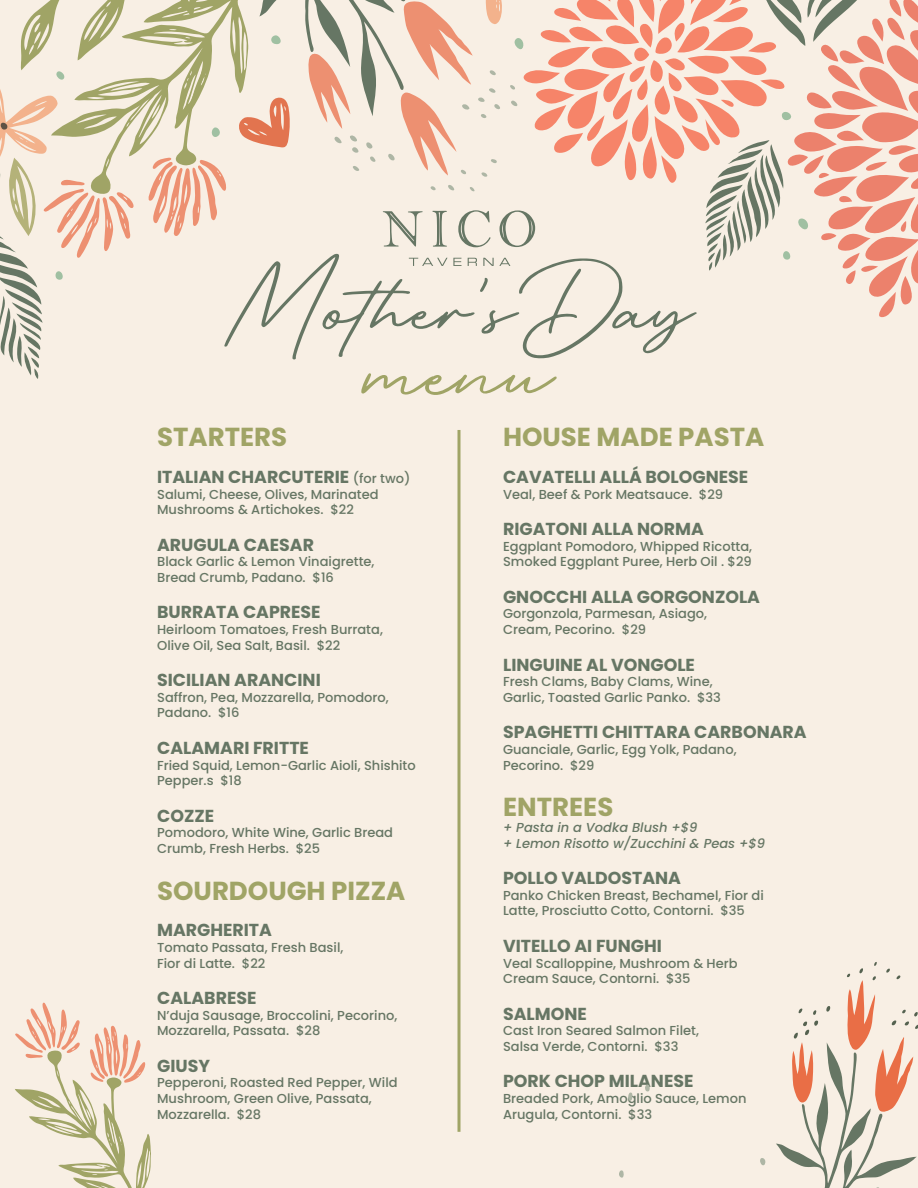
<style>
.page{position:relative;width:918px;height:1188px;background:#f8efe4}
.page>*{position:absolute;margin:0;border:0;box-sizing:border-box;transform-origin:0 0}
.t1{font:162px "Retro Signature";color:#a0a466}
.t2{font:144.9px "Retro Signature";color:#667664}
.t3{font:700 26.1px "Poppins";color:#a0a466}
.t4{font:700 17.4px "Poppins";color:#667664}
.t5{font:500 13.05px/15.6px "Poppins";color:#667664}
.t6{font:italic 500 13.05px/15.6px "Poppins";color:#667664}
.s1{font-weight:500;font-size:13.05px}
</style>
<div class="page">
<svg style="left:786px;top:0;width:132px;height:318px"></svg>
<svg style="left:785px;top:0;width:104px;height:46px"></svg>
<svg style="left:705px;top:183px;width:80px;height:88px"></svg>
<svg style="left:535px;top:0;width:250px;height:183px"></svg>
<svg style="left:0;top:0;width:535px;height:379px"></svg>
<hr style="left:458px;top:430px;width:2px;height:702px;background:#a0a466">
<svg style="left:619px;top:962px;width:299px;height:226px"></svg>
<svg style="left:15px;top:1002px;width:136px;height:186px"></svg>
<h2 class="t2" style="left:221px;top:224px;width:474px">Mother’sDay</h2>
<h1 class="t1" style="left:365px;top:278px;width:191px">menu</h1>
<h3 class="t3" style="left:503px;top:422px;width:263px">HOUSE MADE PASTA</h3>
<h3 class="t4" style="left:503px;top:467px;width:247px">CAVATELLI ALLÁ BOLOGNESE</h3>
<p class="t5" style="left:503px;top:486px;width:222px">Veal, Beef &amp; Pork Meatsauce. $29</p>
<h3 class="t4" style="left:503px;top:519px;width:202px">RIGATONI ALLA NORMA</h3>
<p class="t5" style="left:503px;top:538px;width:251px">Eggplant Pomodoro, Whipped Ricotta,<br>Smoked Eggplant Puree, Herb Oil . $29</p>
<h3 class="t4" style="left:503px;top:587px;width:259px">GNOCCHI ALLA GORGONZOLA</h3>
<p class="t5" style="left:503px;top:606px;width:206px">Gorgonzola, Parmesan, Asiago,<br>Cream, Pecorino. $29</p>
<h3 class="t4" style="left:503px;top:654px;width:193px">LINGUINE AL VONGOLE</h3>
<p class="t5" style="left:503px;top:674px;width:219px">Fresh Clams, Baby Clams, Wine,<br>Garlic, Toasted Garlic Panko. $33</p>
<h3 class="t4" style="left:503px;top:722px;width:305px">SPAGHETTI CHITTARA CARBONARA</h3>
<p class="t5" style="left:503px;top:742px;width:235px">Guanciale, Garlic, Egg Yolk, Padano,<br>Pecorino. $29</p>
<h3 class="t3" style="left:503px;top:792px;width:112px">ENTREES</h3>
<p class="t6" style="left:503px;top:820px;width:264px">+ Pasta in a Vodka Blush +$9<br>+ Lemon Risotto w/Zucchini &amp; Peas +$9</p>
<h3 class="t4" style="left:503px;top:868px;width:180px">POLLO VALDOSTANA</h3>
<p class="t5" style="left:503px;top:887px;width:262px">Panko Chicken Breast, Bechamel, Fior di<br>Latte, Prosciutto Cotto, Contorni. $35</p>
<h3 class="t4" style="left:503px;top:936px;width:160px">VITELLO AI FUNGHI</h3>
<p class="t5" style="left:503px;top:955px;width:236px">Veal Scalloppine, Mushroom &amp; Herb<br>Cream Sauce, Contorni. $35</p>
<h3 class="t4" style="left:503px;top:1003px;width:85px">SALMONE</h3>
<p class="t5" style="left:503px;top:1023px;width:197px">Cast Iron Seared Salmon Filet,<br>Salsa Verde, Contorni. $33</p>
<h3 class="t4" style="left:503px;top:1071px;width:192px">PORK CHOP MILANESE</h3>
<p class="t5" style="left:503px;top:1091px;width:245px">Breaded Pork, Amoglio Sauce, Lemon<br>Arugula, Contorni. $33</p>
<h3 class="t3" style="left:157px;top:422px;width:132px">STARTERS</h3>
<h3 class="t4" style="left:157px;top:467px;width:255px">ITALIAN CHARCUTERIE <span class="s1">(for two)</span></h3>
<p class="t5" style="left:157px;top:486px;width:223px">Salumi, Cheese, Olives, Marinated<br>Mushrooms &amp; Artichokes. $22</p>
<h3 class="t4" style="left:157px;top:534px;width:158px">ARUGULA CAESAR</h3>
<p class="t5" style="left:157px;top:554px;width:219px">Black Garlic &amp; Lemon Vinaigrette,<br>Bread Crumb, Padano. $16</p>
<h3 class="t4" style="left:157px;top:602px;width:165px">BURRATA CAPRESE</h3>
<p class="t5" style="left:157px;top:622px;width:227px">Heirloom Tomatoes, Fresh Burrata,<br>Olive Oil, Sea Salt, Basil. $22</p>
<h3 class="t4" style="left:157px;top:670px;width:165px">SICILIAN ARANCINI</h3>
<p class="t5" style="left:157px;top:689px;width:233px">Saffron, Pea, Mozzarella, Pomodoro,<br>Padano. $16</p>
<h3 class="t4" style="left:157px;top:738px;width:153px">CALAMARI FRITTE</h3>
<p class="t5" style="left:157px;top:757px;width:260px">Fried Squid, Lemon-Garlic Aioli, Shishito<br>Pepper.s $18</p>
<h3 class="t4" style="left:157px;top:805px;width:58px">COZZE</h3>
<p class="t5" style="left:157px;top:825px;width:238px">Pomodoro, White Wine, Garlic Bread<br>Crumb, Fresh Herbs. $25</p>
<h3 class="t3" style="left:157px;top:876px;width:250px">SOURDOUGH PIZZA</h3>
<h3 class="t4" style="left:157px;top:920px;width:116px">MARGHERITA</h3>
<p class="t5" style="left:157px;top:940px;width:188px">Tomato Passata, Fresh Basil,<br>Fior di Latte. $22</p>
<h3 class="t4" style="left:157px;top:988px;width:101px">CALABRESE</h3>
<p class="t5" style="left:157px;top:1007px;width:242px">N’duja Sausage, Broccolini, Pecorino,<br>Mozzarella, Passata. $28</p>
<h3 class="t4" style="left:157px;top:1056px;width:54px">GIUSY</h3>
<p class="t5" style="left:157px;top:1075px;width:242px">Pepperoni, Roasted Red Pepper, Wild<br>Mushroom, Green Olive, Passata,<br>Mozzarella. $28</p>
</div>
